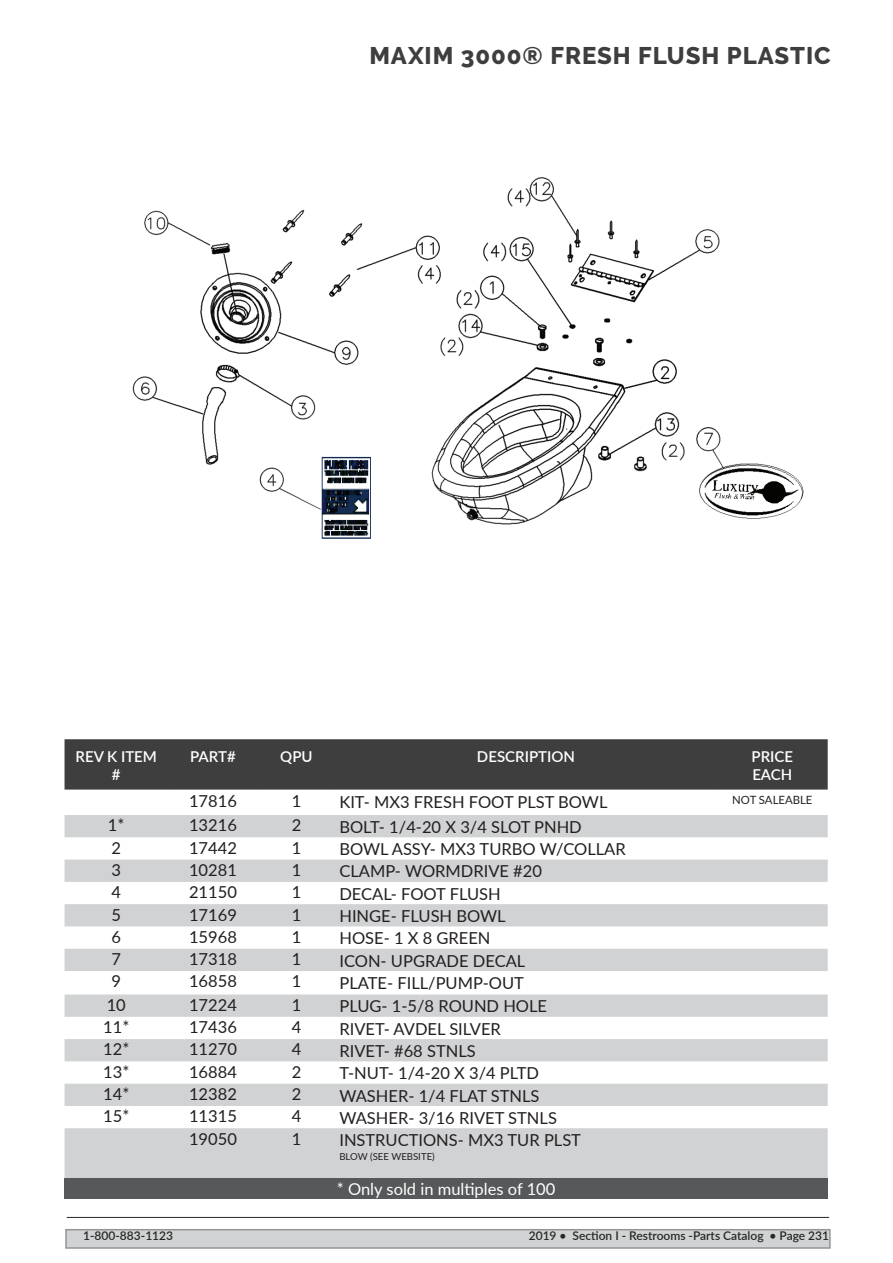
<style>
.page{position:relative;width:893px;height:1263px;background:#fff}
.page>*{position:absolute;margin:0;border:0;box-sizing:border-box;transform-origin:0 0}
.t1{font:800 24px "Raleway";letter-spacing:.04em;color:#3e3e3f}
.t2{font:16.5px "Lato";color:#231f20}
.t3{font:16.5px "Lato";color:#fff}
.t4{font:600 15px/18px "Lato";color:#fff;text-align:center}
.t5{font:600 12px "Lato";color:#262825}
.t6{font:11.4px "Lato";color:#231f20}
.t7{font:9.6px "Lato";color:#231f20}
</style>
<div class="page">
<div style="left:65px;top:739px;width:763px;height:50px;background:#3e3e3f"></div>
<svg style="left:65px;top:815px;width:763px;height:364px;fill:#d1d2d4"></svg>
<div style="left:65px;top:1179px;width:763px;height:20px;background:#57585a"></div>
<img style="left:132px;top:177px;width:672px;height:362px">
<div style="left:66px;top:1230px;width:764px;height:18px;background:#d1d2d4"></div>
<hr style="left:67px;top:1217px;width:762px;height:1px;background:#262825">
<div style="left:65px;top:1229px;width:766px;height:20px;border:2px solid #939598"></div>
<h1 class="t1" style="left:369px;top:42px;width:463px">MAXIM 3000® FRESH FLUSH PLASTIC</h1>
<p class="t4" style="left:76px;top:747px;width:83px">REV K ITEM #</p>
<p class="t4" style="left:190px;top:747px;width:47px">PART#</p>
<p class="t4" style="left:280px;top:747px;width:34px">QPU</p>
<p class="t4" style="left:477px;top:747px;width:99px">DESCRIPTION</p>
<p class="t4" style="left:752px;top:747px;width:43px;text-align:left">PRICE<br>EACH</p>
<p class="t2" style="left:189px;top:789px;width:49px">17816</p>
<p class="t2" style="left:292px;top:789px;width:11px">1</p>
<p class="t2" style="left:339px;top:790px;width:270px">KIT- MX3 FRESH FOOT PLST BOWL</p>
<p class="t6" style="left:732px;top:792px;width:82px">NOT SALEABLE</p>
<p class="t2" style="left:108px;top:813px;width:18px">1*</p>
<p class="t2" style="left:189px;top:813px;width:49px">13216</p>
<p class="t2" style="left:292px;top:813px;width:11px">2</p>
<p class="t2" style="left:339px;top:815px;width:244px">BOLT- 1/4-20 X 3/4 SLOT PNHD</p>
<p class="t2" style="left:111px;top:836px;width:11px">2</p>
<p class="t2" style="left:189px;top:836px;width:49px">17442</p>
<p class="t2" style="left:292px;top:836px;width:11px">1</p>
<p class="t2" style="left:339px;top:837px;width:288px">BOWL ASSY- MX3 TURBO W/COLLAR</p>
<p class="t2" style="left:111px;top:858px;width:11px">3</p>
<p class="t2" style="left:189px;top:858px;width:49px">10281</p>
<p class="t2" style="left:292px;top:858px;width:11px">1</p>
<p class="t2" style="left:339px;top:859px;width:204px">CLAMP- WORMDRIVE #20</p>
<p class="t2" style="left:111px;top:880px;width:11px">4</p>
<p class="t2" style="left:189px;top:880px;width:49px">21150</p>
<p class="t2" style="left:292px;top:880px;width:11px">1</p>
<p class="t2" style="left:339px;top:882px;width:163px">DECAL- FOOT FLUSH</p>
<p class="t2" style="left:111px;top:903px;width:11px">5</p>
<p class="t2" style="left:189px;top:903px;width:49px">17169</p>
<p class="t2" style="left:292px;top:903px;width:11px">1</p>
<p class="t2" style="left:339px;top:904px;width:168px">HINGE- FLUSH BOWL</p>
<p class="t2" style="left:111px;top:925px;width:11px">6</p>
<p class="t2" style="left:189px;top:925px;width:49px">15968</p>
<p class="t2" style="left:292px;top:925px;width:11px">1</p>
<p class="t2" style="left:339px;top:926px;width:153px">HOSE- 1 X 8 GREEN</p>
<p class="t2" style="left:111px;top:947px;width:11px">7</p>
<p class="t2" style="left:189px;top:947px;width:49px">17318</p>
<p class="t2" style="left:292px;top:947px;width:11px">1</p>
<p class="t2" style="left:339px;top:949px;width:187px">ICON- UPGRADE DECAL</p>
<p class="t2" style="left:111px;top:969px;width:11px">9</p>
<p class="t2" style="left:189px;top:969px;width:49px">16858</p>
<p class="t2" style="left:292px;top:969px;width:11px">1</p>
<p class="t2" style="left:339px;top:971px;width:186px">PLATE- FILL/PUMP-OUT</p>
<p class="t2" style="left:107px;top:993px;width:21px">10</p>
<p class="t2" style="left:189px;top:993px;width:49px">17224</p>
<p class="t2" style="left:292px;top:993px;width:11px">1</p>
<p class="t2" style="left:339px;top:994px;width:209px">PLUG- 1-5/8 ROUND HOLE</p>
<p class="t2" style="left:103px;top:1015px;width:28px">11*</p>
<p class="t2" style="left:189px;top:1015px;width:49px">17436</p>
<p class="t2" style="left:292px;top:1015px;width:11px">4</p>
<p class="t2" style="left:339px;top:1017px;width:163px">RIVET- AVDEL SILVER</p>
<p class="t2" style="left:103px;top:1038px;width:28px">12*</p>
<p class="t2" style="left:189px;top:1038px;width:49px">11270</p>
<p class="t2" style="left:292px;top:1038px;width:11px">4</p>
<p class="t2" style="left:339px;top:1039px;width:138px">RIVET- #68 STNLS</p>
<p class="t2" style="left:103px;top:1060px;width:28px">13*</p>
<p class="t2" style="left:189px;top:1060px;width:49px">16884</p>
<p class="t2" style="left:292px;top:1060px;width:11px">2</p>
<p class="t2" style="left:339px;top:1061px;width:201px">T-NUT- 1/4-20 X 3/4 PLTD</p>
<p class="t2" style="left:103px;top:1082px;width:28px">14*</p>
<p class="t2" style="left:189px;top:1082px;width:49px">12382</p>
<p class="t2" style="left:292px;top:1082px;width:11px">2</p>
<p class="t2" style="left:339px;top:1084px;width:202px">WASHER- 1/4 FLAT STNLS</p>
<p class="t2" style="left:103px;top:1104px;width:28px">15*</p>
<p class="t2" style="left:189px;top:1104px;width:49px">11315</p>
<p class="t2" style="left:292px;top:1104px;width:11px">4</p>
<p class="t2" style="left:339px;top:1106px;width:219px">WASHER- 3/16 RIVET STNLS</p>
<p class="t2" style="left:189px;top:1127px;width:49px">19050</p>
<p class="t2" style="left:292px;top:1127px;width:11px">1</p>
<p class="t2" style="left:339px;top:1128px;width:243px">INSTRUCTIONS- MX3 TUR PLST</p>
<p class="t7" style="left:339px;top:1150px;width:97px">BLOW (SEE WEBSITE)</p>
<p class="t3" style="left:337px;top:1177px;width:220px">* Only sold in multiples of 100</p>
<p class="t5" style="left:83px;top:1227px;width:91px">1-800-883-1123</p>
<p class="t5" style="left:529px;top:1227px;width:302px">2019 • Section I - Restrooms -Parts Catalog • Page 231</p>
</div>
